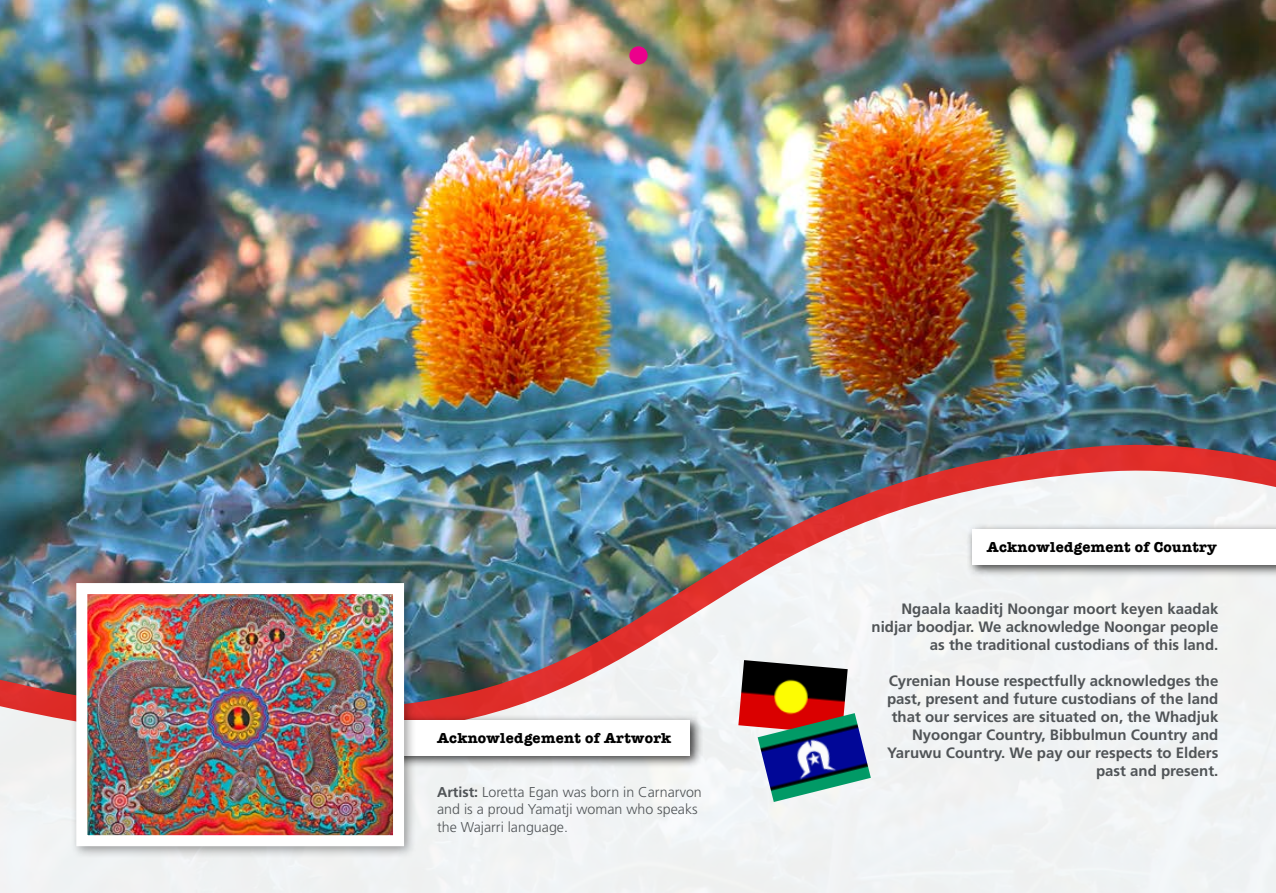
<style>
.page{position:relative;width:1276px;height:893px;background:#fff}
.page>*{position:absolute;margin:0;border:0;box-sizing:border-box;transform-origin:0 0}
.t1{font:700 15px/18px "Frutiger LT Std";color:#505457;text-align:right}
.t2{font:700 14.85px "American Typewriter";letter-spacing:.02em;color:#000}
.t3{font:300 14.25px/17.1px "Frutiger LT Std";color:#505457}
.s1{font-weight:700}
</style>
<div class="page">
<img style="left:0;top:0;width:1276px;height:418px">
<div style="left:0;top:751px;width:1276px;height:142px;background:#f0f3f4"></div>
<img style="left:0;top:418px;width:1276px;height:333px">
<div style="left:966px;top:523px;width:310px;height:55px;background:#000;opacity:.75"></div>
<div style="left:972px;top:529px;width:304px;height:36px;background:#fff"></div>
<img style="left:738px;top:660px;width:109px;height:74px">
<img style="left:757px;top:713px;width:114px;height:89px">
<div style="left:385px;top:714px;width:318px;height:55px;background:#000;opacity:.75"></div>
<div style="left:391px;top:720px;width:299px;height:36px;background:#fff"></div>
<div style="left:70px;top:578px;width:347px;height:281px;background:#000;opacity:.36"></div>
<img style="left:88px;top:595px;width:304px;height:239px">
<div style="left:76px;top:583px;width:328px;height:263px;border:11px solid #fff"></div>
<div style="left:629px;top:46px;width:18px;height:19px;background:#ec008c;border-radius:50%"></div>
<p class="t2" style="left:437px;top:725px;width:236px">Acknowledgement of Artwork</p>
<p class="t3" style="left:437px;top:784px;width:266px"><span class="s1">Artist:</span> Loretta Egan was born in Carnarvon and is a proud Yamatji woman who speaks the Wajarri language.</p>
<p class="t2" style="left:987px;top:534px;width:231px">Acknowledgement of Country</p>
<p class="t1" style="left:871px;top:600px;width:348px">Ngaala kaaditj Noongar moort keyen kaadak nidjar boodjar. We acknowledge Noongar people as the traditional custodians of this land.</p>
<p class="t1" style="left:887px;top:672px;width:333px">Cyrenian House respectfully acknowledges the past, present and future custodians of the land that our services are situated on, the Whadjuk Nyoongar Country, Bibbulmun Country and Yaruwu Country. We pay our respects to Elders past and present.</p>
</div>
